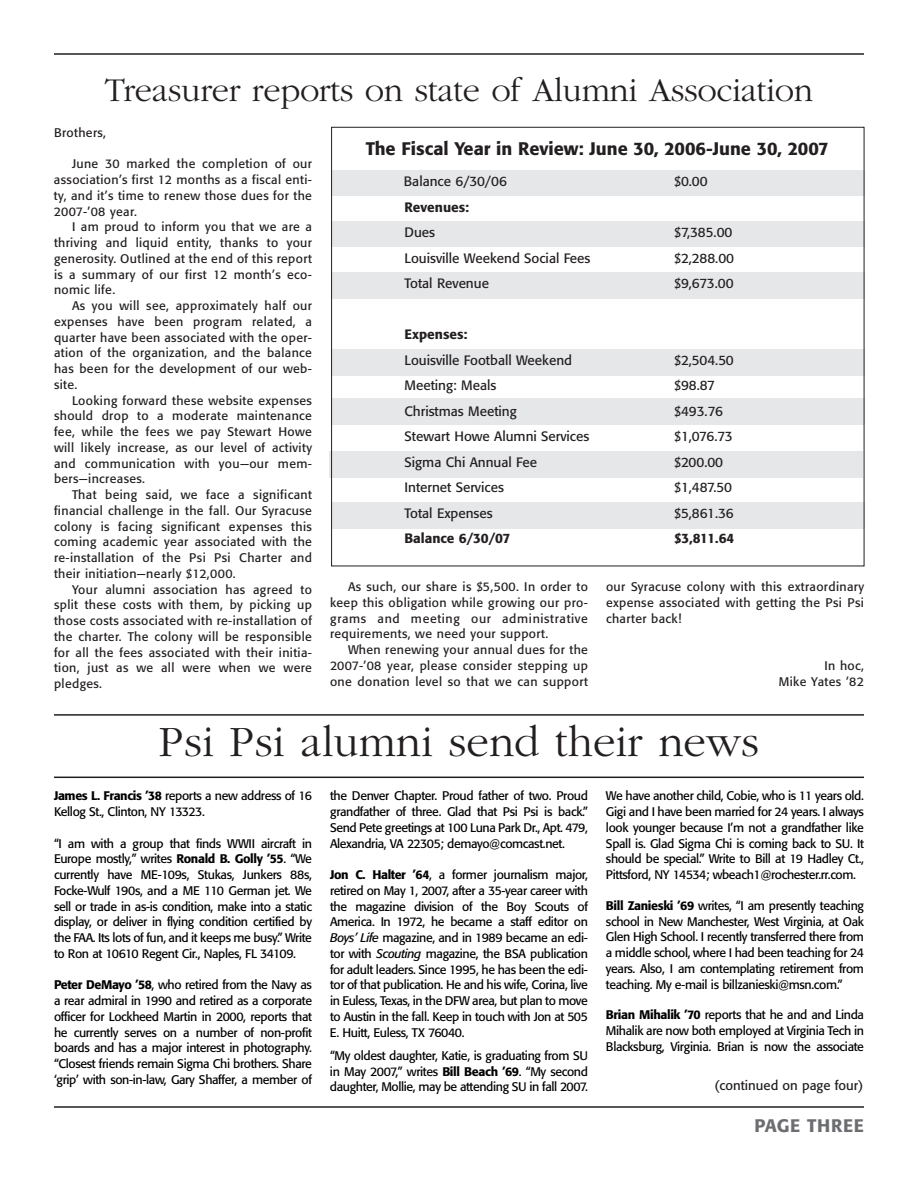
<style>
.page{position:relative;width:918px;height:1188px;background:#fff}
.page>*{position:absolute;margin:0;border:0;box-sizing:border-box;transform-origin:0 0}
.t1{font:300 45px "Garamond";color:#231f20}
.t2{font:300 34.5px "Garamond";letter-spacing:-.01em;color:#231f20}
.t3{font:500 18px "Formata";color:#231f20}
.t4{font:500 18px "Formata";letter-spacing:.03em;color:#6c6d70}
.t5{font:13.5px "Formata";color:#231f20}
.t6{font:500 13.5px "Formata";color:#231f20}
.t7{font:13.2px "Formata";color:#231f20}
.t8{font:12.3px/15.8px "Formata";letter-spacing:-.03em;color:#000;text-align:justify}
.t9{font:12.3px/15.8px "Formata";letter-spacing:.03em;color:#231f20;text-align:justify}
.s1{font-weight:500}
.s2{font-style:italic}
</style>
<div class="page">
<hr style="left:54px;top:53px;width:810px;height:2px;background:#231f20">
<hr style="left:54px;top:1106px;width:810px;height:2px;background:#231f20">
<div style="left:331px;top:399px;width:533px;height:26px;background:#e6e7e9"></div>
<div style="left:330px;top:451px;width:533px;height:26px;background:#e6e7e9"></div>
<div style="left:331px;top:502px;width:533px;height:26px;background:#e6e7e9"></div>
<div style="left:331px;top:350px;width:533px;height:26px;background:#e6e7e9"></div>
<div style="left:331px;top:221px;width:533px;height:26px;background:#e6e7e9"></div>
<div style="left:331px;top:170px;width:533px;height:26px;background:#e6e7e9"></div>
<div style="left:331px;top:273px;width:533px;height:26px;background:#e6e7e9"></div>
<hr style="left:54px;top:777px;width:810px;height:1px;background:#231f20">
<hr style="left:54px;top:714px;width:810px;height:2px;background:#231f20">
<h2 class="t2" style="left:105px;top:68px;width:710px">Treasurer reports on state of Alumni Association</h2>
<p class="t9" style="left:54px;top:126px;width:54px">Brothers,</p>
<p class="t9" style="left:54px;top:157px;width:260px;text-indent:18px">June 30 marked the completion of our association’s first 12 months as a fiscal enti&shy;ty, and it’s time to renew those dues for the 2007-’08 year.</p>
<p class="t9" style="left:54px;top:220px;width:260px;text-indent:18px">I am proud to inform you that we are a thriving and liquid entity, thanks to your generosity. Outlined at the end of this report is a summary of our first 12 month’s eco&shy;nomic life.</p>
<p class="t9" style="left:54px;top:299px;width:260px;text-indent:18px">As you will see, approximately half our expenses have been program related, a quarter have been associated with the oper&shy;ation of the organization, and the balance has been for the development of our web&shy;site.</p>
<p class="t9" style="left:54px;top:393px;width:260px;text-indent:18px">Looking forward these website expenses should drop to a moderate maintenance fee, while the fees we pay Stewart Howe will likely increase, as our level of activity and communication with you—our mem&shy;bers—increases.</p>
<p class="t9" style="left:54px;top:488px;width:260px;text-indent:18px">That being said, we face a significant financial challenge in the fall. Our Syracuse colony is facing significant expenses this coming academic year associated with the re-installation of the Psi Psi Charter and their initiation—nearly $12,000.</p>
<p class="t9" style="left:54px;top:582px;width:260px;text-indent:18px">Your alumni association has agreed to split these costs with them, by picking up those costs associated with re-installation of the charter. The colony will be responsible for all the fees associated with their initia&shy;tion, just as we all were when we were pledges.</p>
<p class="t9" style="left:330px;top:580px;width:260px;text-indent:18px">As such, our share is $5,500. In order to keep this obligation while growing our pro&shy;grams and meeting our administrative requirements, we need your support.</p>
<h3 class="t3" style="left:366px;top:141px;width:464px">The Fiscal Year in Review: June 30, 2006-June 30, 2007</h3>
<p class="t5" style="left:404px;top:176px;width:105px">Balance 6/30/06</p>
<p class="t5" style="left:675px;top:176px;width:35px">$0.00</p>
<p class="t6" style="left:405px;top:201px;width:66px">Revenues:</p>
<p class="t5" style="left:405px;top:227px;width:32px">Dues</p>
<p class="t5" style="left:675px;top:227px;width:59px">$7,385.00</p>
<p class="t5" style="left:405px;top:252px;width:187px">Louisville Weekend Social Fees</p>
<p class="t5" style="left:675px;top:252px;width:61px">$2,288.00</p>
<p class="t5" style="left:405px;top:278px;width:86px">Total Revenue</p>
<p class="t5" style="left:675px;top:278px;width:61px">$9,673.00</p>
<p class="t6" style="left:405px;top:329px;width:64px">Expenses:</p>
<p class="t5" style="left:405px;top:354px;width:169px">Louisville Football Weekend</p>
<p class="t5" style="left:675px;top:354px;width:61px">$2,504.50</p>
<p class="t5" style="left:405px;top:380px;width:93px">Meeting: Meals</p>
<p class="t5" style="left:675px;top:380px;width:42px">$98.87</p>
<p class="t5" style="left:405px;top:405px;width:114px">Christmas Meeting</p>
<p class="t5" style="left:675px;top:405px;width:50px">$493.76</p>
<p class="t5" style="left:405px;top:431px;width:186px">Stewart Howe Alumni Services</p>
<p class="t5" style="left:675px;top:431px;width:60px">$1,076.73</p>
<p class="t5" style="left:405px;top:456px;width:134px">Sigma Chi Annual Fee</p>
<p class="t5" style="left:675px;top:456px;width:50px">$200.00</p>
<p class="t5" style="left:405px;top:482px;width:101px">Internet Services</p>
<p class="t5" style="left:675px;top:482px;width:59px">$1,487.50</p>
<p class="t5" style="left:405px;top:507px;width:90px">Total Expenses</p>
<p class="t5" style="left:675px;top:507px;width:61px">$5,861.36</p>
<p class="t6" style="left:405px;top:533px;width:107px">Balance 6/30/07</p>
<p class="t6" style="left:675px;top:533px;width:61px">$3,811.64</p>
<p class="t9" style="left:606px;top:580px;width:260px">our Syracuse colony with this extraordinary expense associated with getting the Psi Psi charter back!</p>
<p class="t9" style="left:779px;top:659px;width:87px;text-align:right">In hoc,<br>Mike Yates ’82</p>
<p class="t9" style="left:330px;top:643px;width:260px;text-indent:18px">When renewing your annual dues for the 2007-’08 year, please consider stepping up one donation level so that we can support</p>
<h1 class="t1" style="left:159px;top:714px;width:602px">Psi Psi alumni send their news</h1>
<p class="t8" style="left:54px;top:789px;width:260px"><span class="s1">James L. Francis ’38</span> reports a new address of 16<br>Kellog St., Clinton, NY 13323.</p>
<p class="t8" style="left:54px;top:836px;width:260px">“I am with a group that finds WWII aircraft in Europe mostly,” writes <span class="s1">Ronald B. Golly ’55</span>. “We currently have ME-109s, Stukas, Junkers 88s, Focke-Wulf 190s, and a ME 110 German jet. We sell or trade in as-is condition, make into a static display, or deliver in flying condition certified by the FAA. Its lots of fun, and it keeps me busy.” Write to Ron at 10610 Regent Cir., Naples, FL 34109.</p>
<p class="t8" style="left:54px;top:978px;width:260px"><span class="s1">Peter DeMayo ’58</span>, who retired from the Navy as a rear admiral in 1990 and retired as a corporate officer for Lockheed Martin in 2000, reports that he currently serves on a number of non-profit boards and has a major interest in photography. “Closest friends remain Sigma Chi brothers. Share ‘grip’ with son-in-law, Gary Shaffer, a member of</p>
<p class="t8" style="left:606px;top:789px;width:260px">We have another child, Cobie, who is 11 years old.<br>Gigi and I have been married for 24 years. I always look younger because I’m not a grandfather like Spall is. Glad Sigma Chi is coming back to SU. It should be special.” Write to Bill at 19 Hadley Ct., Pittsford, NY 14534; wbeach1@rochester.rr.com.</p>
<p class="t8" style="left:606px;top:899px;width:260px"><span class="s1">Bill Zanieski ’69</span> writes, “I am presently teaching school in New Manchester, West Virginia, at Oak Glen High School. I recently transferred there from a middle school, where I had been teaching for 24 years. Also, I am contemplating retirement from teaching. My e-mail is billzanieski@msn.com.”</p>
<p class="t8" style="left:606px;top:1008px;width:260px"><span class="s1">Brian Mihalik ’70</span> reports that he and and Linda Mihalik are now both employed at Virginia Tech in Blacksburg, Virginia. Brian is now the associate</p>
<p class="t7" style="left:714px;top:1080px;width:151px">(continued on page four)</p>
<p class="t8" style="left:330px;top:789px;width:260px">the Denver Chapter. Proud father of two. Proud grandfather of three. Glad that Psi Psi is back.” Send Pete greetings at 100 Luna Park Dr., Apt. 479, Alexandria, VA 22305; demayo@comcast.net.</p>
<p class="t8" style="left:330px;top:868px;width:260px"><span class="s1">Jon C. Halter ’64</span>, a former journalism major, retired on May 1, 2007, after a 35-year career with the magazine division of the Boy Scouts of America. In 1972, he became a staff editor on <span class="s2">Boys’ Life</span> magazine, and in 1989 became an edi&shy;tor with <span class="s2">Scouting</span> magazine, the BSA publication for adult leaders. Since 1995, he has been the edi&shy;tor of that publication. He and his wife, Corina, live in Euless, Texas, in the DFW area, but plan to move to Austin in the fall. Keep in touch with Jon at 505<br>E. Huitt, Euless, TX 76040.</p>
<p class="t8" style="left:330px;top:1049px;width:260px">“My oldest daughter, Katie, is graduating from SU in May 2007,” writes <span class="s1">Bill Beach ’69</span>. “My second daughter, Mollie, may be attending SU in fall 2007.</p>
<h3 class="t4" style="left:755px;top:1118px;width:111px">PAGE THREE</h3>
</div>
